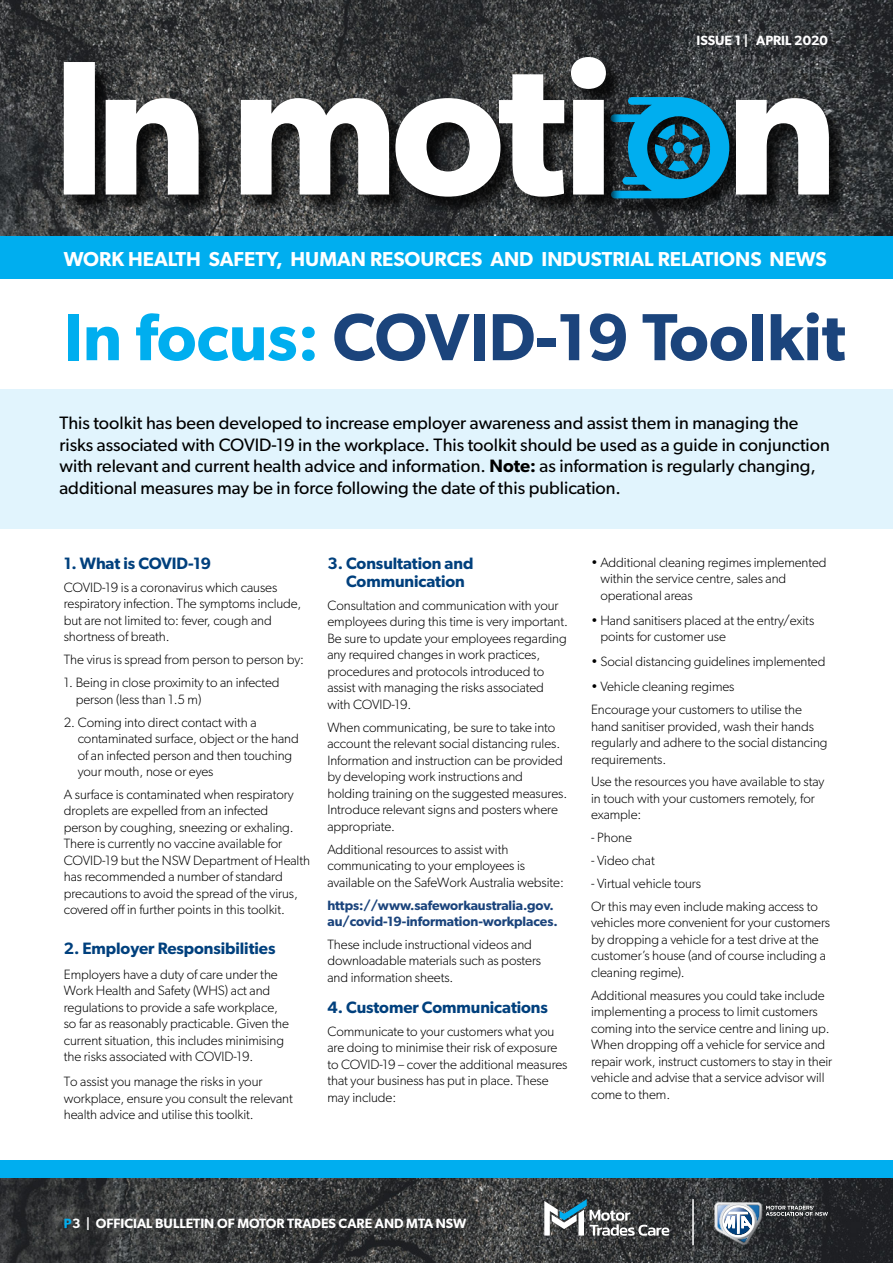
<style>
.page{position:relative;width:893px;height:1263px;background:#fff}
.page>*{position:absolute;margin:0;border:0;box-sizing:border-box;transform-origin:0 0}
.Header_-_H1{font:600 66.75px "Gibson";color:#1b447c}
.t1{font:600 20.25px "Gibson";color:#fff}
.t2{font:18px/21.6px "Gibson";color:#000}
.Subheader{font:600 16.5px/18px "Gibson";letter-spacing:-.005em;color:#00407d}
.t3{font:300 13.5px/16.5px "Gibson";letter-spacing:-.005em;color:#000}
.t4{font:600 13.5px/16.5px "Gibson";letter-spacing:-.005em;color:#1b447c}
.t5{font:600 13.5px "Gibson";color:#fff}
.s1{color:#00aeef}
.s2{font-weight:600}
</style>
<div class="page">
<div style="left:0;top:389px;width:893px;height:140px;background:#e1f4fd"></div>
<img style="left:0;top:0;width:893px;height:237px">
<div style="left:0;top:237px;width:893px;height:42px;background:#00aeef"></div>
<div style="left:66px;top:60px;width:782px;height:155px;background:#000;opacity:.75"></div>
<svg style="left:736px;top:98px;width:93px;height:97px"></svg>
<svg style="left:571px;top:57px;width:158px;height:141px"></svg>
<svg style="left:64px;top:62px;width:500px;height:135px"></svg>
<img style="left:0;top:1178px;width:893px;height:85px">
<div style="left:0;top:1160px;width:893px;height:18px;background:#00aeef"></div>
<svg style="left:714px;top:1202px;width:114px;height:43px;background:#5b6269"></svg>
<svg style="left:544px;top:1199px;width:125px;height:37px"></svg>
<hr style="left:692px;top:1199px;width:2px;height:46px;background:#fff">
<p class="t5" style="left:696px;top:32px;width:133px">ISSUE 1 | APRIL 2020</p>
<p class="t1" style="left:64px;top:246px;width:764px">WORK HEALTH SAFETY, HUMAN RESOURCES AND INDUSTRIAL RELATIONS NEWS</p>
<p class="Header_-_H1" style="left:64px;top:297px;width:783px"><span class="s1">In focus:</span> COVID-19 Toolkit</p>
<p class="t2" style="left:59px;top:412px;width:772px">This toolkit has been developed to increase employer awareness and assist them in managing the risks associated with COVID-19 in the workplace. This toolkit should be used as a guide in conjunction with relevant and current health advice and information. <span class="s2">Note:</span> as information is regularly changing, additional measures may be in force following the date of this publication.</p>
<p class="Subheader" style="left:64px;top:554px;width:149px">1. What is COVID-19</p>
<p class="t3" style="left:64px;top:579px;width:239px">COVID-19 is a coronavirus which causes respiratory infection. The symptoms include, but are not limited to: fever, cough and shortness of breath.</p>
<p class="t3" style="left:64px;top:651px;width:242px">The virus is spread from person to person by:</p>
<p class="t3" style="left:76px;top:674px;width:205px;text-indent:-12px">1. Being in close proximity to an infected person (less than 1.5 m)</p>
<p class="t3" style="left:78px;top:713px;width:223px;text-indent:-14px">2. Coming into direct contact with a contaminated surface, object or the hand of an infected person and then touching your mouth, nose or eyes</p>
<p class="t3" style="left:64px;top:786px;width:248px">A surface is contaminated when respiratory droplets are expelled from an infected<br>person by coughing, sneezing or exhaling.<br>There is currently no vaccine available for COVID-19 but the NSW Department of Health has recommended a number of standard precautions to avoid the spread of the virus, covered off in further points in this toolkit.</p>
<p class="Subheader" style="left:64px;top:939px;width:213px">2. Employer Responsibilities</p>
<p class="t3" style="left:64px;top:966px;width:227px">Employers have a duty of care under the Work Health and Safety (WHS) act and regulations to provide a safe workplace, so far as reasonably practicable. Given the current situation, this includes minimising the risks associated with COVID-19.</p>
<p class="t3" style="left:64px;top:1073px;width:231px">To assist you manage the risks in your workplace, ensure you consult the relevant health advice and utilise this toolkit.</p>
<p class="Subheader" style="left:346px;top:554px;width:129px;text-indent:-19px">3. Consultation and<br>Communication</p>
<p class="t3" style="left:327px;top:597px;width:242px">Consultation and communication with your employees during this time is very important.<br>Be sure to update your employees regarding any required changes in work practices, procedures and protocols introduced to assist with managing the risks associated with COVID-19.</p>
<p class="t3" style="left:327px;top:719px;width:241px">When communicating, be sure to take into account the relevant social distancing rules.<br>Information and instruction can be provided by developing work instructions and holding training on the suggested measures.<br>Introduce relevant signs and posters where appropriate.</p>
<p class="t3" style="left:327px;top:841px;width:238px">Additional resources to assist with communicating to your employees is available on the SafeWork Australia website:</p>
<p class="t4" style="left:327px;top:896px;width:232px">https://www.safeworkaustralia.gov. au/covid-19-information-workplaces.</p>
<p class="t3" style="left:327px;top:936px;width:215px">These include instructional videos and downloadable materials such as posters and information sheets.</p>
<p class="Subheader" style="left:327px;top:998px;width:222px">4. Customer Communications</p>
<p class="t3" style="left:327px;top:1022px;width:242px">Communicate to your customers what you are doing to minimise their risk of exposure to COVID-19 – cover the additional measures that your business has put in place. These may include:</p>
<p class="t3" style="left:600px;top:553px;width:228px;text-indent:-9px">• Additional cleaning regimes implemented within the service centre, sales and operational areas</p>
<p class="t3" style="left:600px;top:611px;width:215px;text-indent:-9px">• Hand sanitisers placed at the entry/exits points for customer use</p>
<p class="t3" style="left:591px;top:653px;width:236px">• Social distancing guidelines implemented</p>
<p class="t3" style="left:591px;top:678px;width:145px">• Vehicle cleaning regimes</p>
<p class="t3" style="left:591px;top:701px;width:238px">Encourage your customers to utilise the hand sanitiser provided, wash their hands regularly and adhere to the social distancing requirements.</p>
<p class="t3" style="left:591px;top:773px;width:235px">Use the resources you have available to stay in touch with your customers remotely, for example:</p>
<p class="t3" style="left:591px;top:829px;width:42px">- Phone</p>
<p class="t3" style="left:591px;top:852px;width:65px">- Video chat</p>
<p class="t3" style="left:591px;top:875px;width:111px">- Virtual vehicle tours</p>
<p class="t3" style="left:591px;top:898px;width:241px">Or this may even include making access to vehicles more convenient for your customers by dropping a vehicle for a test drive at the customer’s house (and of course including a cleaning regime).</p>
<p class="t3" style="left:591px;top:987px;width:243px">Additional measures you could take include implementing a process to limit customers coming into the service centre and lining up.<br>When dropping off a vehicle for service and repair work, instruct customers to stay in their vehicle and advise that a service advisor will come to them.</p>
<p class="t5" style="left:64px;top:1215px;width:404px"><span class="s1">P</span>3 | OFFICIAL BULLETIN OF MOTOR TRADES CARE AND MTA NSW</p>
</div>
